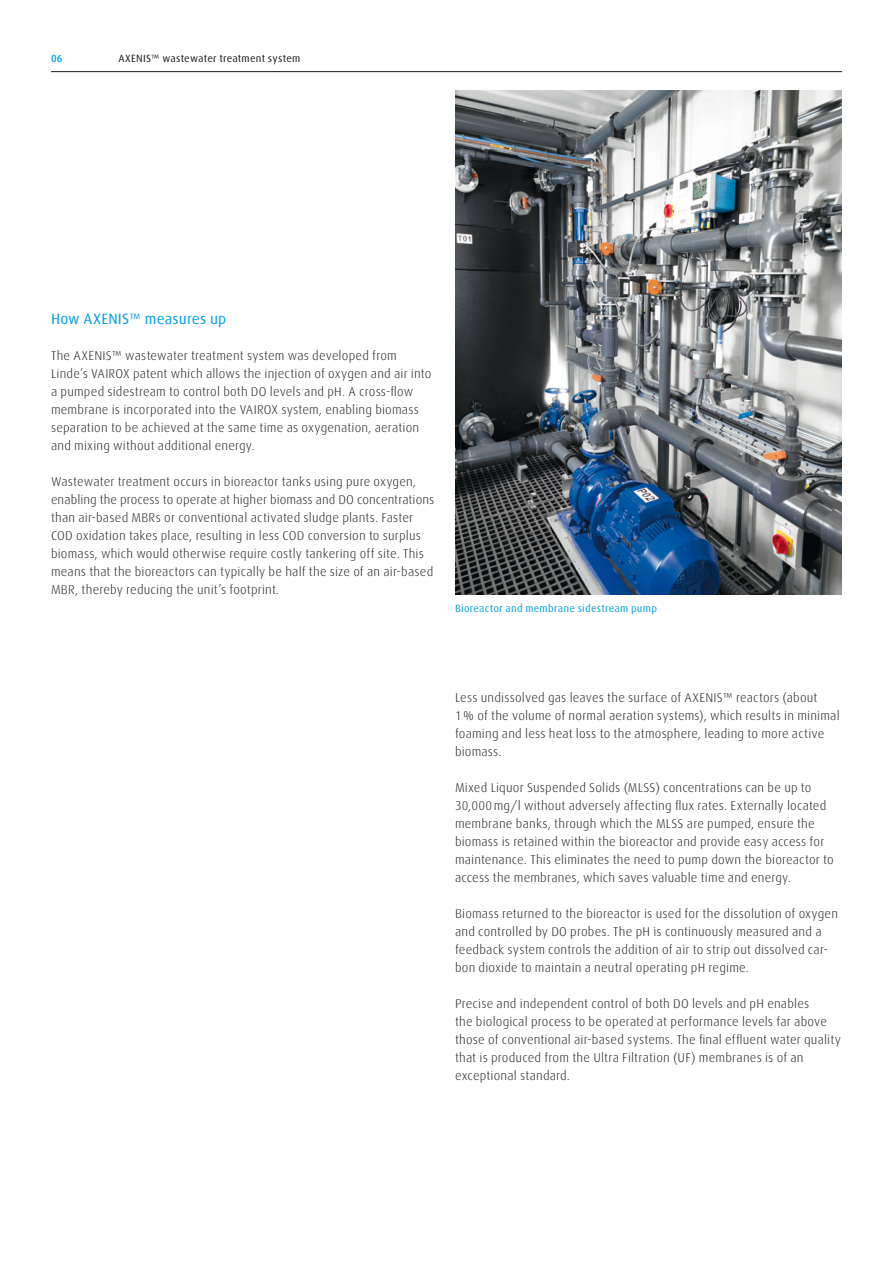
<style>
.page{position:relative;width:893px;height:1263px;background:#fff}
.page>*{position:absolute;margin:0;border:0;box-sizing:border-box;transform-origin:0 0}
.t1{font:15px "Linde Dax OT";letter-spacing:.005em;color:#009ee0}
.t2{font:300 12.75px/18px "Linde Dax OT";letter-spacing:.01em;color:#1a171c}
.t3{font:10.5px "Linde Dax OT";letter-spacing:.02em;color:#009ee0}
.t4{font:10.5px "Linde Dax OT";letter-spacing:.015em;color:#1a171c}
.t5{font:500 10.5px "Linde Dax OT";color:#009ee0}
</style>
<div class="page">
<hr style="left:51px;top:71px;width:791px;height:1px;background:#1a171c">
<img style="left:455px;top:90px;width:387px;height:504px">
<p class="t5" style="left:51px;top:54px;width:13px">06</p>
<p class="t4" style="left:118px;top:54px;width:184px">AXENIS™ wastewater treatment system</p>
<p class="t1" style="left:51px;top:312px;width:177px">How AXENIS™ measures up</p>
<p class="t2" style="left:51px;top:347px;width:382px">The AXENIS™ wastewater treatment system was developed from Linde’s VAIROX patent which allows the injection of oxygen and air into a pumped sidestream to control both DO levels and pH. A cross-flow membrane is incorporated into the VAIROX system, enabling biomass separation to be achieved at the same time as oxygenation, aeration and mixing without additional energy.</p>
<p class="t2" style="left:51px;top:473px;width:385px">Wastewater treatment occurs in bioreactor tanks using pure oxygen, enabling the process to operate at higher biomass and DO concentrations than air-based MBRs or conventional activated sludge plants. Faster COD oxidation takes place, resulting in less COD conversion to surplus biomass, which would otherwise require costly tankering off site. This means that the bioreactors can typically be half the size of an air-based MBR, thereby reducing the unit’s footprint.</p>
<p class="t3" style="left:455px;top:604px;width:204px">Bioreactor and membrane sidestream pump</p>
<p class="t2" style="left:455px;top:689px;width:386px">Less undissolved gas leaves the surface of AXENIS™ reactors (about<br>1 % of the volume of normal aeration systems), which results in minimal foaming and less heat loss to the atmosphere, leading to more active biomass.</p>
<p class="t2" style="left:455px;top:779px;width:380px">Mixed Liquor Suspended Solids (MLSS) concentrations can be up to 30,000 mg/l without adversely affecting flux rates. Externally located membrane banks, through which the MLSS are pumped, ensure the biomass is retained within the bioreactor and provide easy access for maintenance. This eliminates the need to pump down the bioreactor to access the membranes, which saves valuable time and energy.</p>
<p class="t2" style="left:455px;top:905px;width:385px">Biomass returned to the bioreactor is used for the dissolution of oxygen and controlled by DO probes. The pH is continuously measured and a feedback system controls the addition of air to strip out dissolved car&shy;bon dioxide to maintain a neutral operating pH regime.</p>
<p class="t2" style="left:455px;top:995px;width:387px">Precise and independent control of both DO levels and pH enables<br>the biological process to be operated at performance levels far above those of conventional air-based systems. The final effluent water quality that is produced from the Ultra Filtration (UF) membranes is of an exceptional standard.</p>
</div>
